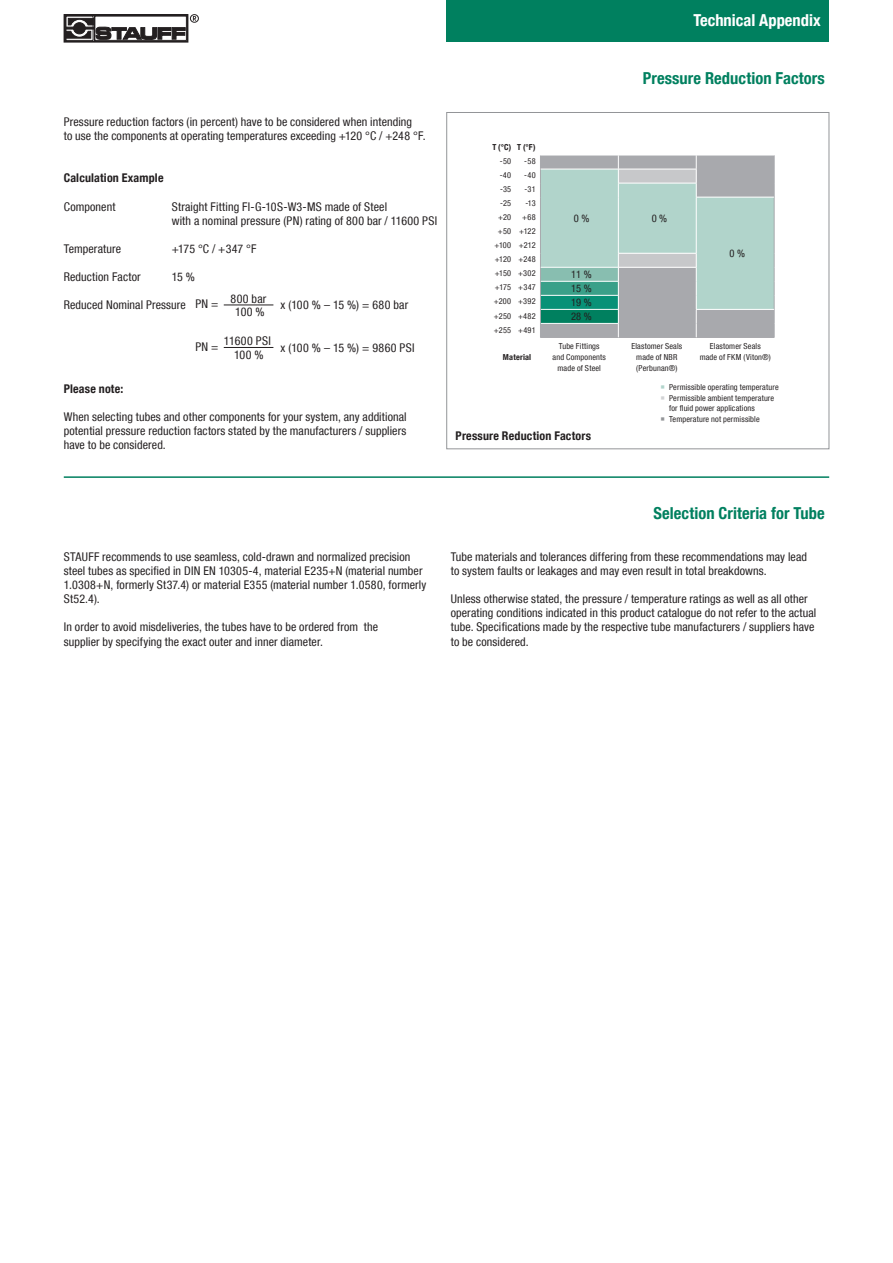
<style>
.page{position:relative;width:893px;height:1263px;background:#fff}
.page>*{position:absolute;margin:0;border:0;box-sizing:border-box;transform-origin:0 0}
.t1{font:700 condensed 16.5px "Helvetica Neue LT Com";letter-spacing:.005em;color:#00805f}
.t2{font:700 condensed 16.5px "Helvetica Neue LT Com";color:#fff}
.t3{font:condensed 12px/14.1px "Helvetica Neue LT Com";letter-spacing:.01em;color:#231f20}
.t4{font:700 condensed 12px "Helvetica Neue LT Com";letter-spacing:.015em;color:#231f20}
.t5{font:condensed 12px "Helvetica Neue LT Com";letter-spacing:.035em;color:#231f20}
.t6{font:condensed 12px/13.5px "Helvetica Neue LT Com";letter-spacing:.03em;color:#231f20;text-align:center}
.t7{font:condensed 10.5px/14.1px "Helvetica Neue LT Com";color:#231f20;text-align:justify}
.t8{font:condensed 8.25px/14.1px "Helvetica Neue LT Com";letter-spacing:.02em;color:#231f20;text-align:center}
.t9{font:700 condensed 8.25px "Helvetica Neue LT Com";letter-spacing:.02em;color:#231f20}
.s1{color:#b1d4cb}
.s2{color:#d1d2d4}
.s3{color:#939598}
</style>
<div class="page">
<div style="left:446px;top:0;width:383px;height:42px;background:#00805f"></div>
<div style="left:64px;top:14px;width:124px;height:28px;border:1px solid #231f20"></div>
<svg style="left:68px;top:25px;width:23px;height:6px"></svg>
<div style="left:66px;top:16px;width:27px;height:24px;border:1px solid #231f20"></div>
<div style="left:190px;top:14px;width:9px;height:9px;border:1px solid #231f20;border-radius:50%"></div>
<svg style="left:193px;top:16px;width:3px;height:5px"></svg>
<svg style="left:68px;top:18px;width:26px;height:7px"></svg>
<svg style="left:66px;top:31px;width:25px;height:7px"></svg>
<svg style="left:71px;top:20px;width:17px;height:16px"></svg>
<div style="left:71px;top:20px;width:17px;height:16px;border:1px solid #fff;border-radius:50%"></div>
<div style="left:74px;top:23px;width:11px;height:11px;background:#231f20;border-radius:50%"></div>
<div style="left:74px;top:23px;width:11px;height:11px;border:1px solid #231f20;border-radius:50%"></div>
<hr style="left:66px;top:27px;width:28px;height:2px;background:#231f20">
<svg style="left:96px;top:27px;width:89px;height:13px"></svg>
<div style="left:446px;top:112px;width:383px;height:337px;border:1px solid #939598"></div>
<hr style="left:540px;top:337px;width:78px;height:1px;background:#a8a9ad">
<hr style="left:618px;top:337px;width:78px;height:1px;background:#a8a9ad">
<hr style="left:696px;top:337px;width:78px;height:1px;background:#a8a9ad">
<svg style="left:540px;top:155px;width:235px;height:182px;background:#a5c1bb"></svg>
<hr style="left:224px;top:305px;width:49px;height:1px;background:#231f20">
<hr style="left:224px;top:347px;width:49px;height:1px;background:#231f20">
<hr style="left:64px;top:476px;width:765px;height:2px;background:#00805f">
<p class="t3" style="left:64px;top:117px;width:363px">Pressure reduction factors (in percent) have to be considered when intending<br>to use the components at operating temperatures exceeding +120 °C / +248 °F.</p>
<p class="t4" style="left:64px;top:174px;width:101px">Calculation Example</p>
<p class="t3" style="left:64px;top:201px;width:53px">Component</p>
<p class="t3" style="left:172px;top:201px;width:267px">Straight Fitting FI-G-10S-W3-MS made of Steel<br>with a nominal pressure (PN) rating of 800 bar / 11600 PSI</p>
<p class="t3" style="left:64px;top:243px;width:59px">Temperature</p>
<p class="t3" style="left:172px;top:243px;width:86px">+175 °C / +347 °F</p>
<p class="t3" style="left:64px;top:271px;width:78px">Reduction Factor</p>
<p class="t3" style="left:172px;top:271px;width:25px">15 %</p>
<p class="t3" style="left:64px;top:299px;width:124px">Reduced Nominal Pressure</p>
<p class="t3" style="left:231px;top:293px;width:37px;line-height:13.5px;text-align:center">800 bar<br>100 %</p>
<p class="t3" style="left:195px;top:298px;width:24px">PN =</p>
<p class="t3" style="left:281px;top:299px;width:129px">x (100 % – 15 %) = 680 bar</p>
<p class="t6" style="left:224px;top:336px;width:48px">11600 PSI<br>100 %</p>
<p class="t3" style="left:195px;top:341px;width:24px">PN =</p>
<p class="t5" style="left:281px;top:343px;width:136px">x (100 % – 15 %) = 9860 PSI</p>
<p class="t4" style="left:64px;top:384px;width:61px">Please note:</p>
<p class="t3" style="left:64px;top:411px;width:344px;text-align:justify">When selecting tubes and other components for your system, any additional potential pressure reduction factors stated by the manufacturers / suppliers have to be considered.</p>
<h1 class="t2" style="left:693px;top:14px;width:129px">Technical Appendix</h1>
<h1 class="t1" style="left:643px;top:72px;width:184px">Pressure Reduction Factors</h1>
<p class="t9" style="left:492px;top:144px;width:20px">T (°C)</p>
<p class="t8" style="left:494px;top:155px;width:19px;text-align:right">-50 -40 -35 -25 +20 +50 +100 +120 +150 +175 +200 +250 +255</p>
<p class="t9" style="left:517px;top:144px;width:20px">T (°F)</p>
<p class="t8" style="left:518px;top:155px;width:19px;text-align:right">-58 -40 -31 -13 +68 +122 +212 +248 +302 +347 +392 +482 +491</p>
<p class="t7" style="left:574px;top:213px;width:17px">0 %</p>
<p class="t7" style="left:652px;top:213px;width:17px">0 %</p>
<p class="t7" style="left:730px;top:248px;width:17px">0 %</p>
<p class="t7" style="left:571px;top:269px;width:22px">11 % 15 % 19 % 28 %</p>
<p class="t8" style="left:553px;top:341px;width:55px;line-height:11.2px">Tube Fittings and Components made of Steel</p>
<p class="t8" style="left:631px;top:341px;width:52px;line-height:11.2px">Elastomer Seals made of NBR (Perbunan®)</p>
<p class="t8" style="left:710px;top:340px;width:52px">Elastomer Seals</p>
<p class="t9" style="left:503px;top:354px;width:30px">Material</p>
<p class="t8" style="left:700px;top:351px;width:73px">made of FKM (Viton®)</p>
<p class="t8" style="left:661px;top:381px;width:120px"><span class="s1">○</span> Permissible operating temperature</p>
<p class="t8" style="left:669px;top:394px;width:107px;line-height:10.5px;text-align:left;text-indent:-9px"><span class="s2">○</span> Permissible ambient temperature for fluid power applications</p>
<p class="t8" style="left:661px;top:413px;width:101px"><span class="s3">○</span> Temperature not permissible</p>
<p class="t4" style="left:456px;top:431px;width:137px">Pressure Reduction Factors</p>
<p class="t3" style="left:64px;top:552px;width:364px">STAUFF recommends to use seamless, cold-drawn and normalized precision steel tubes as specified in DIN EN 10305-4, material E235+N (material number 1.0308+N, formerly St37.4) or material E355 (material number 1.0580, formerly St52.4).</p>
<p class="t3" style="left:64px;top:622px;width:316px">In order to avoid misdeliveries, the tubes have to be ordered from the supplier by specifying the exact outer and inner diameter.</p>
<h1 class="t1" style="left:653px;top:507px;width:173px">Selection Criteria for Tube</h1>
<p class="t3" style="left:451px;top:552px;width:358px">Tube materials and tolerances differing from these recommendations may lead to system faults or leakages and may even result in total breakdowns.</p>
<p class="t3" style="left:451px;top:594px;width:367px">Unless otherwise stated, the pressure / temperature ratings as well as all other operating conditions indicated in this product catalogue do not refer to the actual tube. Specifications made by the respective tube manufacturers / suppliers have to be considered.</p>
</div>
